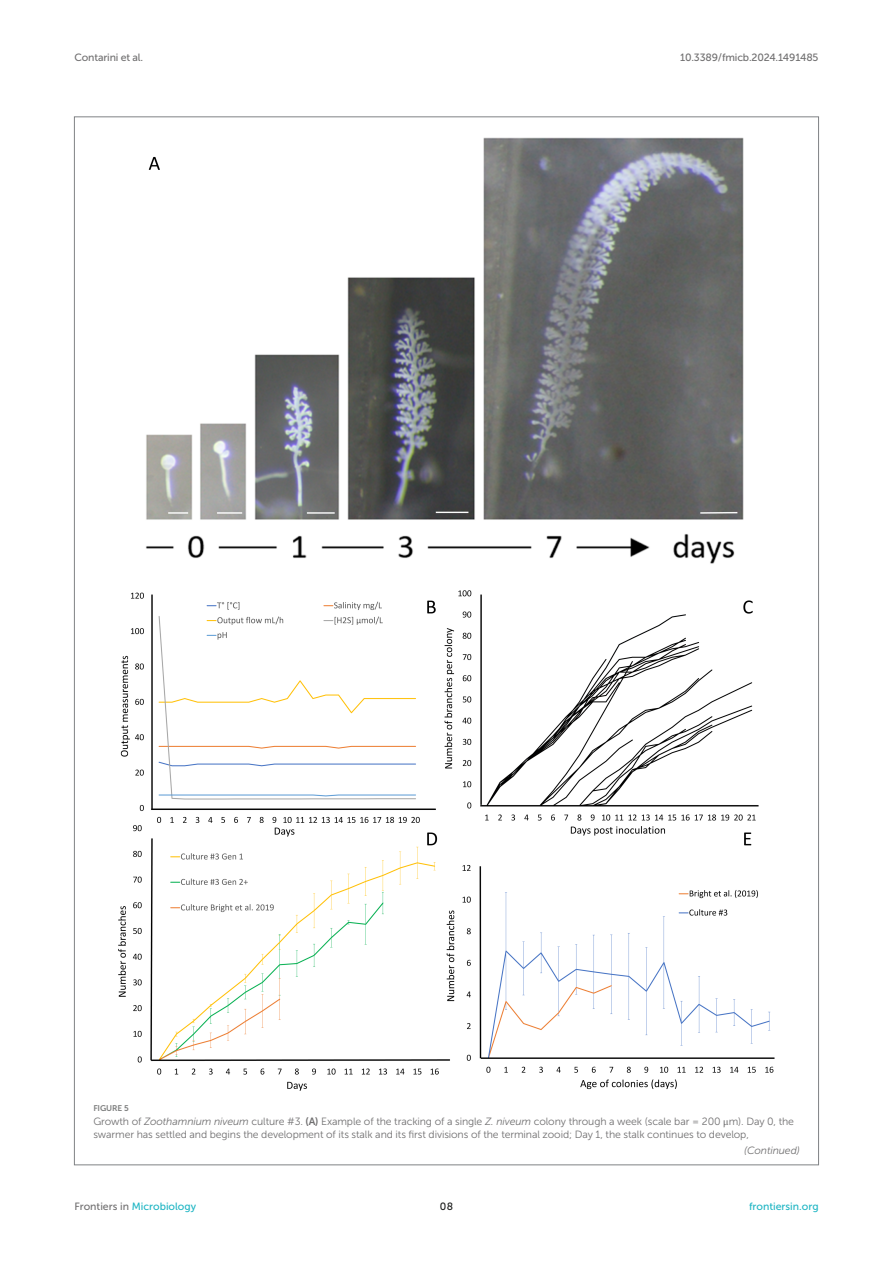
<style>
.page{position:relative;width:893px;height:1263px;background:#fff}
.page>*{position:absolute;margin:0;border:0;box-sizing:border-box;transform-origin:0 0}
.FIG_LEG{font:10.5px/13.5px "Museo Sans 300";letter-spacing:-.01em;color:#706f70}
.t1{font:10.5px "Museo Sans 500";letter-spacing:-.015em;color:#706f70}
.t2{font:10.5px "Museo Sans 500";color:#1db5c3}
.FIG_Continued{font:italic 10.5px "Museo Sans 300";letter-spacing:-.01em;color:#706f70}
.t3{font:10.5px "Museo Sans 500";color:#1b1c1b}
.FIG_HD{font:8.25px "Museo Sans 700";letter-spacing:-.01em;color:#7e7f7f}
.s1{font-style:italic}
.s2{font-family:"Museo Sans 700"}
.s3{font-family:"STIX General"}
.s4{color:#706f70}
</style>
<div class="page">
<img style="left:118px;top:137px;width:657px;height:954px">
<p class="t1" style="left:74px;top:51px;width:70px">Contarini et al.</p>
<p class="t1" style="left:680px;top:51px;width:140px">10.3389/fmicb.2024.1491485</p>
<p class="FIG_HD" style="left:93px;top:1104px;width:37px">FIGURE 5</p>
<p class="FIG_LEG" style="left:93px;top:1114px;width:702px">Growth of <span class="s1">Zoothamnium niveum</span> culture #3. <span class="s2">(A)</span> Example of the tracking of a single <span class="s1">Z. niveum</span> colony through a week (scale bar = 200 <span class="s3">μ</span>m). Day 0, the swarmer has settled and begins the development of its stalk and its first divisions of the terminal zooid; Day 1, the stalk continues to develop,</p>
<p class="FIG_Continued" style="left:744px;top:1144px;width:57px">(Continued)</p>
<p class="t2" style="left:74px;top:1200px;width:123px"><span class="s4">Frontiers in</span> Microbiology</p>
<p class="t3" style="left:440px;top:1200px;width:15px">08</p>
<p class="t2" style="left:749px;top:1200px;width:71px">frontiersin.org</p>
</div>
